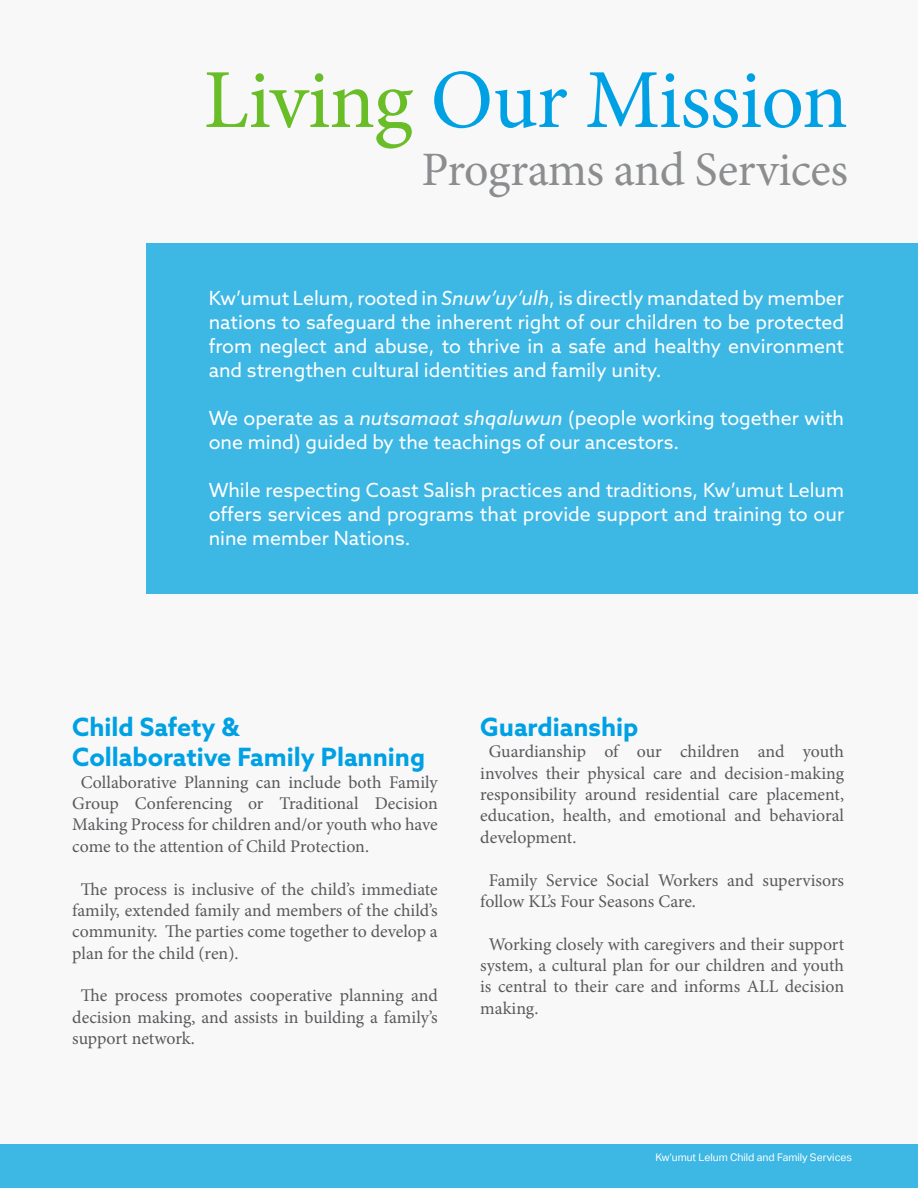
<style>
.page{position:relative;width:918px;height:1188px;background:#f8f8f9}
.page>*{position:absolute;margin:0;border:0;box-sizing:border-box;transform-origin:0 0}
.t1{font:84px "Minion Pro";letter-spacing:-.01em;color:#00a1e4}
.t2{font:48px "Minion Pro";letter-spacing:-.01em;color:#8b8d8e}
.t3{font:700 25.2px/30.3px "Azo Sans";color:#00a1e4}
.t4{font:19.5px/24px "Azo Sans";color:#fff;text-align:justify}
.t5{font:17.85px/21.5px "Minion Pro";letter-spacing:-.005em;color:#58595b;text-align:justify}
.t6{font:10.5px "Aktiv Grotesk";color:#fff}
.s1{color:#69be28}
.s2{font-style:italic}
</style>
<div class="page">
<div style="left:0;top:1144px;width:918px;height:44px;background:#3db7e4"></div>
<div style="left:147px;top:243px;width:771px;height:351px;background:#3db7e4"></div>
<h1 class="t1" style="left:203px;top:44px;width:646px"><span class="s1">Living</span> Our Mission</h1>
<h2 class="t2" style="left:421px;top:138px;width:428px">Programs and Services</h2>
<p class="t4" style="left:209px;top:285px;width:637px">Kw’umut Lelum, rooted in <span class="s2">Snuw’uy’ulh</span>, is directly mandated by member nations to safeguard the inherent right of our children to be protected from neglect and abuse, to thrive in a safe and healthy environment and strengthen cultural identities and family unity.</p>
<p class="t4" style="left:209px;top:405px;width:637px">We operate as a <span class="s2">nutsamaat shqaluwun</span> (people working together with one mind) guided by the teachings of our ancestors.</p>
<p class="t4" style="left:209px;top:477px;width:637px">While respecting Coast Salish practices and traditions, Kw’umut Lelum offers services and programs that provide support and training to our nine member Nations.</p>
<h3 class="t3" style="left:72px;top:711px;width:354px">Child Safety &amp;<br>Collaborative Family Planning</h3>
<p class="t5" style="left:72px;top:771px;width:367px;text-indent:8px">Collaborative Planning can include both Family Group Conferencing or Traditional Decision Making Process for children and/or youth who have come to the attention of Child Protection.</p>
<p class="t5" style="left:72px;top:878px;width:367px;text-indent:8px">The process is inclusive of the child’s immediate family, extended family and members of the child’s community. The parties come together to develop a plan for the child (ren).</p>
<p class="t5" style="left:72px;top:985px;width:367px;text-indent:8px">The process promotes cooperative planning and decision making, and assists in building a family’s support network.</p>
<h3 class="t3" style="left:480px;top:711px;width:160px">Guardianship</h3>
<p class="t5" style="left:480px;top:741px;width:365px;text-indent:8px">Guardianship of our children and youth involves their physical care and decision-making responsibility around residential care placement, education, health, and emotional and behavioral development.</p>
<p class="t5" style="left:480px;top:869px;width:365px;text-indent:8px">Family Service Social Workers and supervisors follow KL’s Four Seasons Care.</p>
<p class="t5" style="left:480px;top:933px;width:365px;text-indent:8px">Working closely with caregivers and their support system, a cultural plan for our children and youth is central to their care and informs ALL decision making.</p>
<p class="t6" style="left:655px;top:1151px;width:198px">Kw’umut Lelum Child and Family Services</p>
</div>
